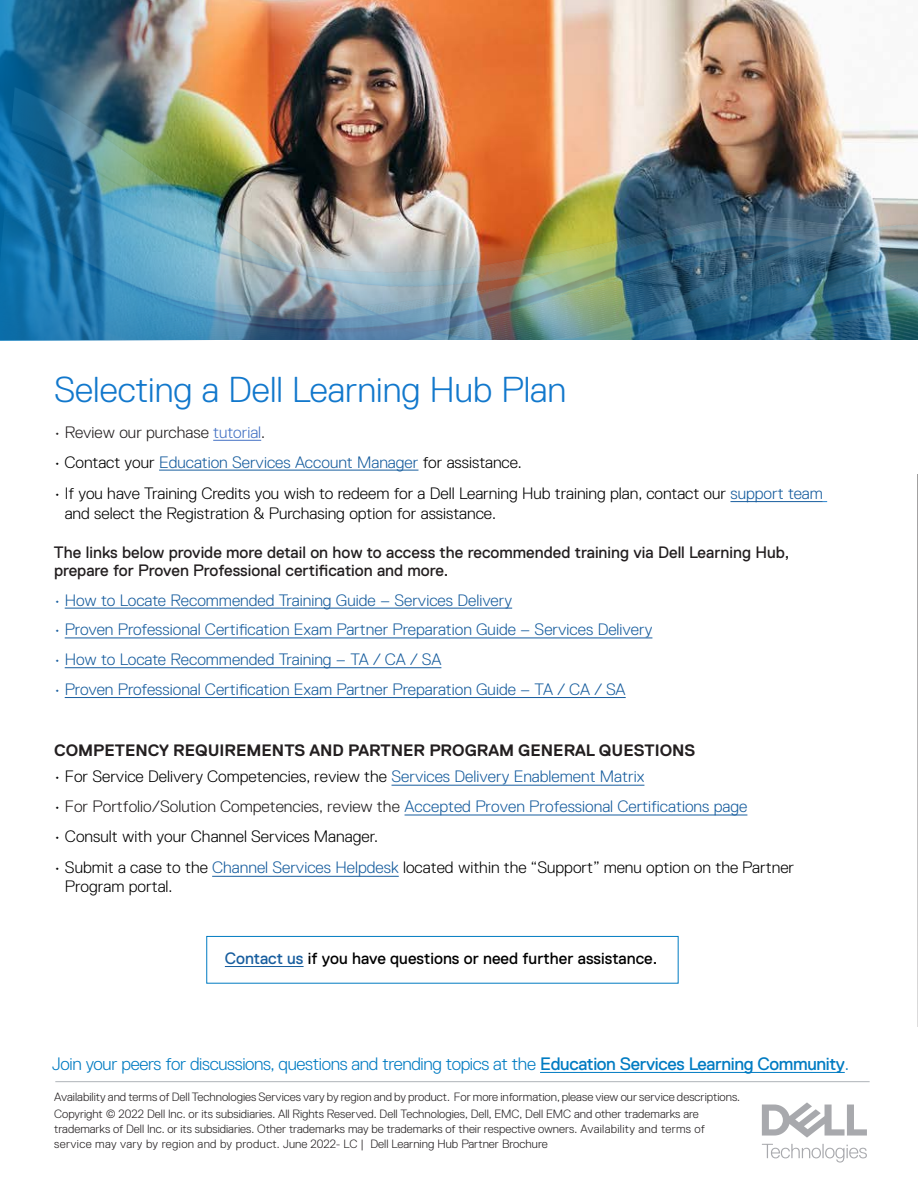
<style>
.page{position:relative;width:918px;height:1188px;background:#fff}
.page>*{position:absolute;margin:0;border:0;box-sizing:border-box;transform-origin:0 0}
.t1{font:300 36px "Dell Replica";color:#1278cc}
.t2{font:300 18px "Dell Replica";letter-spacing:-.02em;color:#007bc2}
.t3{font:300 16.5px "Dell Replica";color:#175d9e}
.t4{font:300 16.5px/19.5px "Dell Replica";color:#000}
.t5{font:16.5px/17.9px "Dell Replica";color:#231f20}
.t6{font:700 16.5px "Dell Replica";color:#231f20}
.t7{font:16.5px "Dell Replica";color:#000}
.t8{font:300 16.5px "Dell Replica";color:#231f20}
.t9{font:300 12px/15px "Dell Replica";color:#231f20}
.s1{color:#4472c4}
.s2{color:#000}
.s3{color:#175d9e}
.s4{color:#231f20}
.s5{font-weight:400}
</style>
<div class="page">
<hr style="left:917px;top:0;width:1px;height:1188px;background:#231f20">
<img style="left:233px;top:0;width:685px;height:75px">
<img style="left:233px;top:75px;width:685px;height:429px">
<div style="left:0;top:1027px;width:918px;height:161px;background:#fff"></div>
<svg style="left:762px;top:1102px;width:105px;height:36px"></svg>
<svg style="left:762px;top:1144px;width:105px;height:19px"></svg>
<div style="left:0;top:340px;width:918px;height:134px;background:#fff"></div>
<hr style="left:213px;top:440px;width:48px;height:1px;background:#4472c4">
<hr style="left:159px;top:470px;width:259px;height:1px;background:#175d9e">
<hr style="left:730px;top:501px;width:93px;height:1px;background:#175d9e">
<hr style="left:65px;top:608px;width:447px;height:1px;background:#175d9e">
<hr style="left:65px;top:638px;width:587px;height:1px;background:#175d9e">
<hr style="left:65px;top:667px;width:376px;height:1px;background:#175d9e">
<hr style="left:65px;top:697px;width:561px;height:1px;background:#175d9e">
<img style="left:0;top:0;width:233px;height:340px">
<hr style="left:540px;top:1072px;width:305px;height:1px;background:#007bc2">
<hr style="left:55px;top:1081px;width:815px;height:1px;background:#aeb3b8">
<hr style="left:225px;top:966px;width:79px;height:1px;background:#175d9e">
<div style="left:206px;top:936px;width:473px;height:48px;border:1px solid #007bc2"></div>
<hr style="left:392px;top:785px;width:252px;height:1px;background:#175d9e">
<hr style="left:405px;top:815px;width:342px;height:1px;background:#175d9e">
<hr style="left:212px;top:876px;width:187px;height:1px;background:#175d9e">
<p class="t1" style="left:54px;top:370px;width:514px">Selecting a Dell Learning Hub Plan</p>
<p class="t8" style="left:54px;top:423px;width:213px">• Review our purchase <span class="s1">tutorial</span>.</p>
<p class="t3" style="left:54px;top:453px;width:469px"><span class="s2">• Contact your</span> Education Services Account Manager <span class="s2">for assistance.</span></p>
<p class="t4" style="left:65px;top:484px;width:760px;text-indent:-11px">• If you have Training Credits you wish to redeem for a Dell Learning Hub training plan, contact our <span class="s3">support team </span>and select the Registration &amp; Purchasing option for assistance.</p>
<p class="t5" style="left:54px;top:543px;width:737px">The links below provide more detail on how to access the recommended training via Dell Learning Hub, prepare for Proven Professional certification and more.</p>
<p class="t3" style="left:54px;top:591px;width:460px">• How to Locate Recommended Training Guide – Services Delivery</p>
<p class="t3" style="left:54px;top:621px;width:600px">• Proven Professional Certification Exam Partner Preparation Guide – Services Delivery</p>
<p class="t3" style="left:54px;top:650px;width:389px">• How to Locate Recommended Training – TA / CA / SA</p>
<p class="t3" style="left:54px;top:680px;width:573px">• Proven Professional Certification Exam Partner Preparation Guide – TA / CA / SA</p>
<p class="t6" style="left:54px;top:741px;width:643px">COMPETENCY REQUIREMENTS AND PARTNER PROGRAM GENERAL QUESTIONS</p>
<p class="t4" style="left:54px;top:767px;width:592px">• For Service Delivery Competencies, review the <span class="s3">Services Delivery Enablement Matrix</span></p>
<p class="t3" style="left:54px;top:797px;width:695px"><span class="s2">•</span> <span class="s4">For Portfolio/Solution Competencies, review the</span> Accepted Proven Professional Certifications page</p>
<p class="t4" style="left:54px;top:827px;width:325px">• Consult with your Channel Services Manager.</p>
<p class="t4" style="left:65px;top:859px;width:731px;line-height:18.6px;text-indent:-11px">• Submit a case to the <span class="s3">Channel Services Helpdesk</span> located within the “Support” menu option on the Partner<br>Program portal.</p>
<p class="t7" style="left:225px;top:949px;width:434px"><span class="s3">Contact us</span> if you have questions or need further assistance.</p>
<p class="t2" style="left:52px;top:1054px;width:799px">Join your peers for discussions, questions and trending topics at the <span class="s5">Education Services Learning Community</span>.</p>
<p class="t9" style="left:54px;top:1090px;width:687px">Availability and terms of Dell Technologies Services vary by region and by product. For more information, please view our service descriptions.</p>
<p class="t9" style="left:54px;top:1107px;width:652px">Copyright © 2022 Dell Inc. or its subsidiaries. All Rights Reserved. Dell Technologies, Dell, EMC, Dell EMC and other trademarks are trademarks of Dell Inc. or its subsidiaries. Other trademarks may be trademarks of their respective owners. Availability and terms of service may vary by region and by product. June 2022- LC | Dell Learning Hub Partner Brochure</p>
</div>
